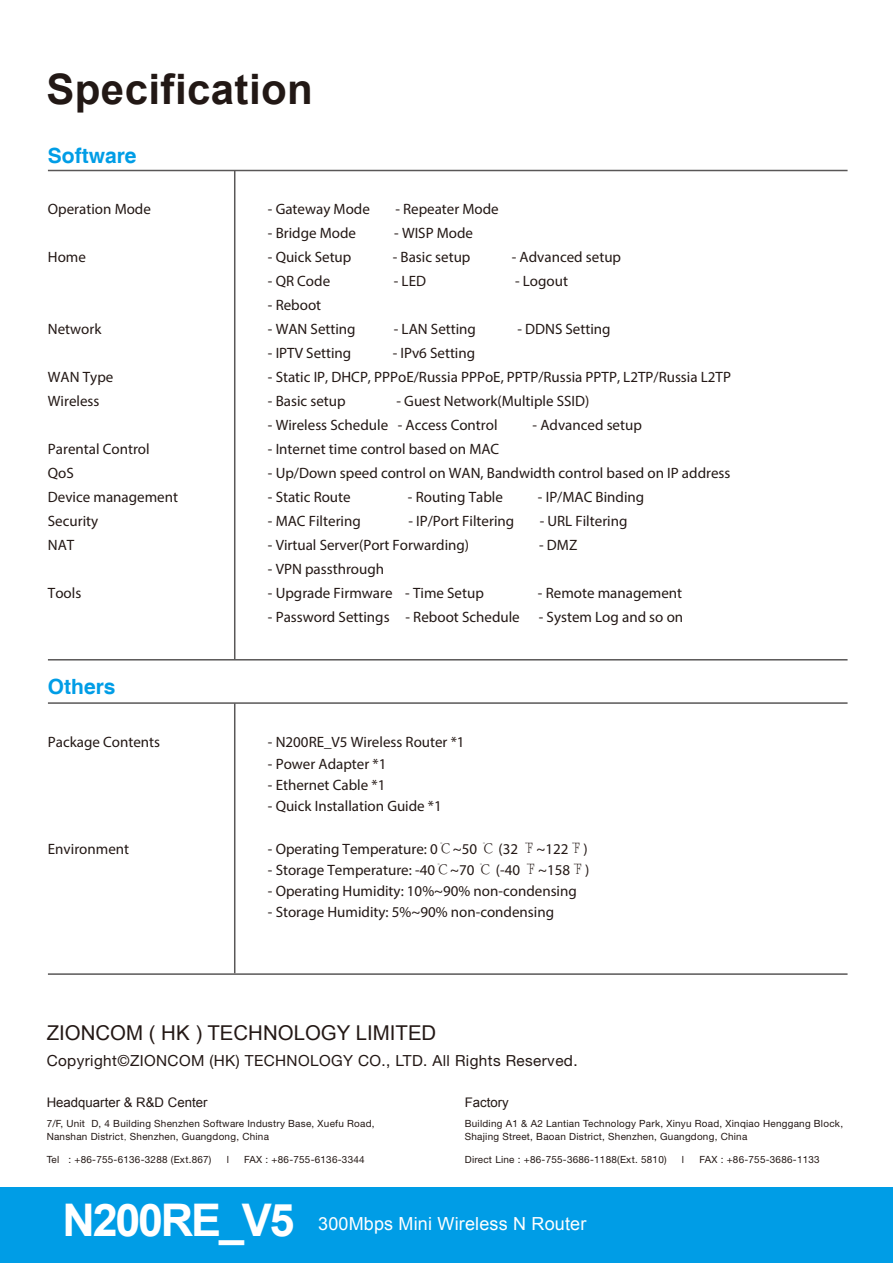
<style>
.page{position:relative;width:893px;height:1263px;background:#fff}
.page>*{position:absolute;margin:0;border:0;box-sizing:border-box;transform-origin:0 0}
.t1{font:700 45px "Arial";letter-spacing:-.05em;color:#fff}
.t2{font:700 42px "Arial";letter-spacing:.01em;color:#221815}
.t3{font:700 21px "Helvetica";color:#009de6}
.t4{font:20.4px "Arial";color:#231815}
.t5{font:18px "Arial";letter-spacing:.01em;color:#fff}
.t6{font:15.3px "Helvetica Neue";letter-spacing:.025em;color:#231815}
.t7{font:15px/24px "Myriad Pro";color:#231815}
.t8{font:13.2px "Arial";color:#231815}
.t9{font:9.9px/13.2px "Helvetica Neue";letter-spacing:.025em;color:#231815}
.s1{font-family:"Adobe Song Std";font-weight:300}
.s2{font-family:"Adobe Myungjo Std";font-weight:500}
</style>
<div class="page">
<hr style="left:48px;top:170px;width:800px;height:1px;background:#595757">
<hr style="left:234px;top:171px;width:1px;height:489px;background:#595757">
<hr style="left:48px;top:659px;width:800px;height:1px;background:#595757">
<hr style="left:48px;top:702px;width:800px;height:2px;background:#595757">
<hr style="left:234px;top:703px;width:1px;height:270px;background:#595757">
<hr style="left:48px;top:973px;width:800px;height:2px;background:#595757">
<div style="left:0;top:1188px;width:893px;height:75px;background:#009de6"></div>
<h2 class="t2" style="left:46px;top:62px;width:268px">Specification</h2>
<h3 class="t3" style="left:48px;top:143px;width:90px">Software</h3>
<p class="t7" style="left:48px;top:196px;width:105px">Operation Mode</p>
<p class="t7" style="left:48px;top:244px;width:40px">Home</p>
<p class="t7" style="left:48px;top:316px;width:55px">Network</p>
<p class="t7" style="left:48px;top:364px;width:67px">WAN Type<br>Wireless</p>
<p class="t7" style="left:48px;top:436px;width:132px">Parental Control<br>QoS<br>Device management<br>Security<br>NAT</p>
<p class="t7" style="left:48px;top:580px;width:35px">Tools</p>
<h3 class="t3" style="left:48px;top:674px;width:69px">Others</h3>
<p class="t7" style="left:48px;top:730px;width:114px">Package Contents</p>
<p class="t7" style="left:48px;top:836px;width:83px">Environment</p>
<p class="t7" style="left:268px;top:196px;width:103px">- Gateway Mode</p>
<p class="t7" style="left:395px;top:196px;width:105px">- Repeater Mode</p>
<p class="t7" style="left:268px;top:220px;width:90px">- Bridge Mode</p>
<p class="t7" style="left:394px;top:220px;width:80px">- WISP Mode</p>
<p class="t7" style="left:268px;top:244px;width:85px">- Quick Setup</p>
<p class="t7" style="left:393px;top:244px;width:79px">- Basic setup</p>
<p class="t7" style="left:512px;top:244px;width:111px">- Advanced setup</p>
<p class="t7" style="left:268px;top:268px;width:64px">- QR Code</p>
<p class="t7" style="left:394px;top:268px;width:34px">- LED</p>
<p class="t7" style="left:515px;top:268px;width:54px">- Logout</p>
<p class="t7" style="left:268px;top:292px;width:55px">- Reboot</p>
<p class="t7" style="left:268px;top:316px;width:89px">- WAN Setting</p>
<p class="t7" style="left:394px;top:316px;width:84px">- LAN Setting</p>
<p class="t7" style="left:517px;top:316px;width:95px">- DDNS Setting</p>
<p class="t7" style="left:268px;top:340px;width:85px">- IPTV Setting</p>
<p class="t7" style="left:393px;top:340px;width:84px">- IPv6 Setting</p>
<p class="t7" style="left:268px;top:364px;width:465px">- Static IP, DHCP, PPPoE/Russia PPPoE, PPTP/Russia PPTP, L2TP/Russia L2TP</p>
<p class="t7" style="left:268px;top:388px;width:79px">- Basic setup</p>
<p class="t7" style="left:396px;top:388px;width:194px">- Guest Network(Multiple SSID)</p>
<p class="t7" style="left:268px;top:412px;width:231px">- Wireless Schedule - Access Control</p>
<p class="t7" style="left:533px;top:412px;width:111px">- Advanced setup</p>
<p class="t7" style="left:268px;top:436px;width:233px">- Internet time control based on MAC</p>
<p class="t7" style="left:268px;top:460px;width:464px">- Up/Down speed control on WAN, Bandwidth control based on IP address</p>
<p class="t7" style="left:268px;top:484px;width:84px">- Static Route</p>
<p class="t7" style="left:408px;top:484px;width:96px">- Routing Table</p>
<p class="t7" style="left:538px;top:484px;width:108px">- IP/MAC Binding</p>
<p class="t7" style="left:268px;top:508px;width:94px">- MAC Filtering</p>
<p class="t7" style="left:408px;top:508px;width:107px">- IP/Port Filtering</p>
<p class="t7" style="left:540px;top:508px;width:89px">- URL Filtering</p>
<p class="t7" style="left:268px;top:532px;width:203px">- Virtual Server(Port Forwarding)</p>
<p class="t7" style="left:539px;top:532px;width:40px">- DMZ</p>
<p class="t7" style="left:268px;top:556px;width:118px">- VPN passthrough</p>
<p class="t7" style="left:268px;top:580px;width:217px">- Upgrade Firmware - Time Setup</p>
<p class="t7" style="left:538px;top:580px;width:146px">- Remote management</p>
<p class="t7" style="left:268px;top:604px;width:253px">- Password Settings - Reboot Schedule</p>
<p class="t7" style="left:539px;top:604px;width:146px">- System Log and so on</p>
<p class="t7" style="left:268px;top:730px;width:198px">- N200RE_V5 Wireless Router *1</p>
<p class="t7" style="left:268px;top:751px;width:120px">- Power Adapter *1</p>
<p class="t7" style="left:268px;top:772px;width:119px">- Ethernet Cable *1</p>
<p class="t7" style="left:268px;top:794px;width:175px">- Quick Installation Guide *1</p>
<p class="t7" style="left:268px;top:836px;width:321px">- Operating Temperature: 0<span class="s1">℃</span>~50 <span class="s1">℃</span> (32 <span class="s1">℉</span>~122<span class="s1">℉</span>)</p>
<p class="t7" style="left:268px;top:857px;width:323px">- Storage Temperature: -40<span class="s1">℃</span>~70 <span class="s1">℃</span> (-40 <span class="s1">℉</span>~158<span class="s1">℉</span>)</p>
<p class="t7" style="left:268px;top:879px;width:310px">- Operating Humidity: 10%~90% non-condensing</p>
<p class="t7" style="left:268px;top:900px;width:288px">- Storage Humidity: 5%~90% non-condensing</p>
<h3 class="t4" style="left:47px;top:1019px;width:391px">ZIONCOM ( HK ) TECHNOLOGY LIMITED</h3>
<p class="t6" style="left:47px;top:1052px;width:532px">Copyright©ZIONCOM (HK) TECHNOLOGY CO., LTD. All Rights Reserved.</p>
<p class="t8" style="left:47px;top:1094px;width:162px">Headquarter &amp; R&amp;D Center</p>
<p class="t9" style="left:47px;top:1117px;width:329px">7/F, Unit D, 4 Building Shenzhen Software Industry Base, Xuefu Road,<br>Nanshan District<span class="s2">,</span> Shenzhen, Guangdong, China</p>
<p class="t9" style="left:47px;top:1153px;width:166px">Tel : +86-755-6136-3288 (Ext.867)</p>
<p class="t9" style="left:227px;top:1153px;width:4px">l</p>
<p class="t9" style="left:244px;top:1153px;width:122px">FAX : +86-755-6136-3344</p>
<p class="t9" style="left:465px;top:1153px;width:203px">Direct Line : +86-755-3686-1188(Ext. 5810)</p>
<p class="t9" style="left:682px;top:1153px;width:4px">l</p>
<p class="t9" style="left:699px;top:1153px;width:122px">FAX : +86-755-3686-1133</p>
<p class="t8" style="left:465px;top:1094px;width:46px">Factory</p>
<p class="t9" style="left:465px;top:1117px;width:380px">Building A1 &amp; A2 Lantian Technology Park, Xinyu Road, Xinqiao Henggang Block,<br>Shajing Street, Baoan District, Shenzhen, Guangdong, China</p>
<h1 class="t1" style="left:62px;top:1190px;width:234px">N200RE_V5</h1>
<p class="t5" style="left:318px;top:1212px;width:270px">300Mbps Mini Wireless N Router</p>
</div>
